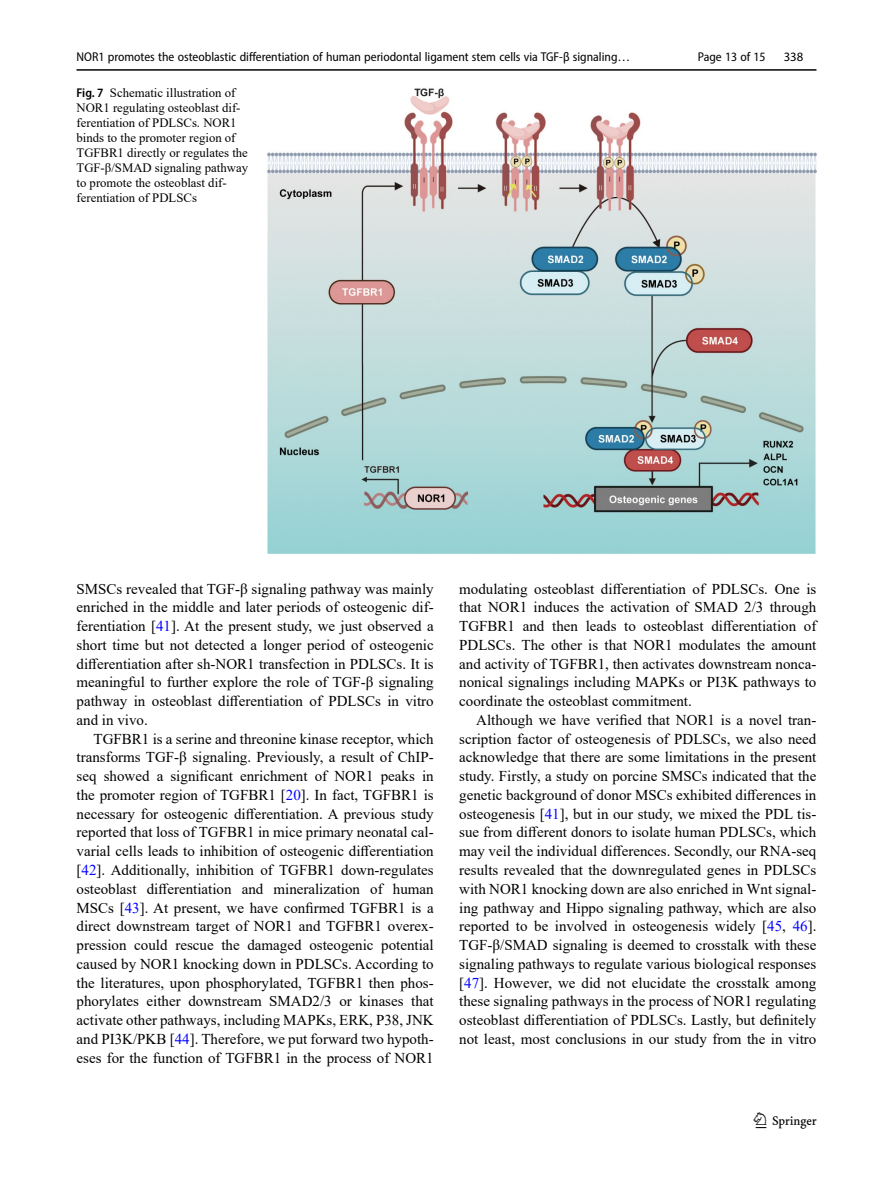
<style>
.page{position:relative;width:893px;height:1187px;background:#fff}
.page>*{position:absolute;margin:0;border:0;box-sizing:border-box;transform-origin:0 0}
.t1{font:22.5px "Springnew";color:#000}
.Body_Text_Indent{font:15px/18.8px "Times New Roman";color:#000;text-align:justify}
.Figure_Caption_Side{font:12.75px/15px "Times New Roman";color:#000}
.t2{font:semi-condensed 12.75px "Myriad Pro";color:#000}
.t3{font:12.75px "Myriad Pro";color:#000}
.s1{font-family:"Myriad Pro";font-weight:600;font-stretch:semi-condensed}
.s2{color:#00f}
</style>
<div class="page">
<hr style="left:77px;top:69px;width:739px;height:2px;background:#000">
<img style="left:268px;top:88px;width:548px;height:465px">
<p class="t2" style="left:77px;top:49px;width:555px">NOR1 promotes the osteoblastic differentiation of human periodontal ligament stem cells via TGF-β signaling…</p>
<p class="Figure_Caption_Side" style="left:77px;top:84px;width:173px"><span class="s1">Fig. 7</span> Schematic illustration of<br>NOR1 regulating osteoblast dif&shy;ferentiation of PDLSCs. NOR1 binds to the promoter region of<br>TGFBR1 directly or regulates the<br>TGF-β/SMAD signaling pathway to promote the osteoblast dif&shy;ferentiation of PDLSCs</p>
<p class="t2" style="left:698px;top:49px;width:69px">Page 13 of 15</p>
<p class="t3" style="left:784px;top:48px;width:21px">338</p>
<p class="Body_Text_Indent" style="left:77px;top:578px;width:359px">SMSCs revealed that TGF-β signaling pathway was mainly enriched in the middle and later periods of osteogenic dif&shy;ferentiation [<span class="s2">41</span>]. At the present study, we just observed a short time but not detected a longer period of osteogenic differentiation after sh-NOR1 transfection in PDLSCs. It is meaningful to further explore the role of TGF-β signaling pathway in osteoblast differentiation of PDLSCs in vitro and in vivo.</p>
<p class="Body_Text_Indent" style="left:77px;top:728px;width:359px;text-indent:17px">TGFBR1 is a serine and threonine kinase receptor, which transforms TGF-β signaling. Previously, a result of ChIP&shy;seq showed a significant enrichment of NOR1 peaks in the promoter region of TGFBR1 [<span class="s2">20</span>]. In fact, TGFBR1 is necessary for osteogenic differentiation. A previous study reported that loss of TGFBR1 in mice primary neonatal cal&shy;varial cells leads to inhibition of osteogenic differentiation [<span class="s2">42</span>]. Additionally, inhibition of TGFBR1 down-regulates osteoblast differentiation and mineralization of human MSCs [<span class="s2">43</span>]. At present, we have confirmed TGFBR1 is a direct downstream target of NOR1 and TGFBR1 overex&shy;pression could rescue the damaged osteogenic potential caused by NOR1 knocking down in PDLSCs. According to the literatures, upon phosphorylated, TGFBR1 then phos&shy;phorylates either downstream SMAD2/3 or kinases that activate other pathways, including MAPKs, ERK, P38, JNK and PI3K/PKB [<span class="s2">44</span>]. Therefore, we put forward two hypoth&shy;eses for the function of TGFBR1 in the process of NOR1</p>
<p class="Body_Text_Indent" style="left:459px;top:578px;width:359px">modulating osteoblast differentiation of PDLSCs. One is that NOR1 induces the activation of SMAD 2/3 through TGFBR1 and then leads to osteoblast differentiation of PDLSCs. The other is that NOR1 modulates the amount and activity of TGFBR1, then activates downstream nonca&shy;nonical signalings including MAPKs or PI3K pathways to coordinate the osteoblast commitment.</p>
<p class="Body_Text_Indent" style="left:459px;top:710px;width:359px;text-indent:17px">Although we have verified that NOR1 is a novel tran&shy;scription factor of osteogenesis of PDLSCs, we also need acknowledge that there are some limitations in the present study. Firstly, a study on porcine SMSCs indicated that the genetic background of donor MSCs exhibited differences in osteogenesis [<span class="s2">41</span>], but in our study, we mixed the PDL tis&shy;sue from different donors to isolate human PDLSCs, which may veil the individual differences. Secondly, our RNA-seq results revealed that the downregulated genes in PDLSCs with NOR1 knocking down are also enriched in Wnt signal&shy;ing pathway and Hippo signaling pathway, which are also reported to be involved in osteogenesis widely [<span class="s2">45</span>, <span class="s2">46</span>].<br>TGF-β/SMAD signaling is deemed to crosstalk with these signaling pathways to regulate various biological responses [<span class="s2">47</span>]. However, we did not elucidate the crosstalk among these signaling pathways in the process of NOR1 regulating osteoblast differentiation of PDLSCs. Lastly, but definitely not least, most conclusions in our study from the in vitro</p>
<h1 class="t1" style="left:756px;top:1107px;width:63px">1 3</h1>
</div>
